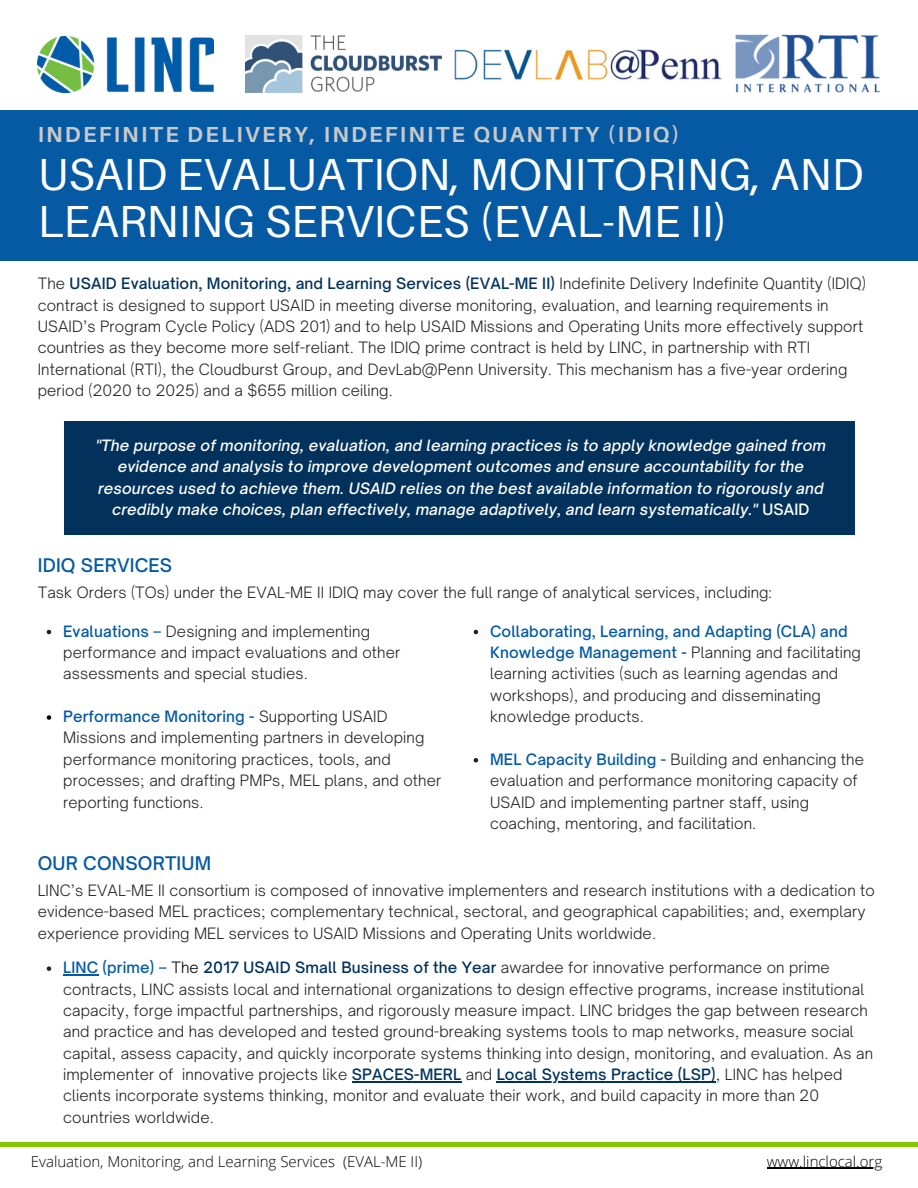
<style>
.page{position:relative;width:918px;height:1188px;background:#fff}
.page>*{position:absolute;margin:0;border:0;box-sizing:border-box;transform-origin:0 0}
.t1{font:45px/47.2px "Aileron";color:#fff}
.t2{font:700 21.75px "Aileron";letter-spacing:.1em;color:#c9c9c9}
.t3{font:500 18px "Open Sauce One";letter-spacing:.01em;color:#065aa4}
.t4{font:300 15px/21.3px "Open Sauce One";letter-spacing:.01em;color:#212121}
.t5{font:italic 500 15px/21.3px "Open Sauce One";letter-spacing:.01em;color:#fff;text-align:center}
.t6{font:300 15px "Open Sans";color:#000}
.s1{font-weight:500;color:#02325c}
.s2{font-style:normal}
.s3{font-weight:500;color:#065aa4}
.s4{color:#000}
</style>
<div class="page">
<div style="left:0;top:110px;width:918px;height:151px;background:#065aa4"></div>
<hr style="left:0;top:1143px;width:918px;height:4px;background:#87c606">
<div style="left:64px;top:421px;width:790px;height:114px;background:#02325c"></div>
<img style="left:38px;top:36px;width:175px;height:57px">
<img style="left:246px;top:35px;width:195px;height:58px">
<img style="left:735px;top:34px;width:145px;height:59px">
<img style="left:454px;top:49px;width:268px;height:31px">
<svg style="left:47px;top:630px;width:4px;height:4px"></svg>
<svg style="left:47px;top:715px;width:4px;height:5px"></svg>
<svg style="left:47px;top:966px;width:4px;height:5px"></svg>
<hr style="left:63px;top:974px;width:35px;height:1px;background:#065aa4">
<hr style="left:352px;top:1081px;width:109px;height:1px;background:#02325c">
<hr style="left:497px;top:1081px;width:219px;height:1px;background:#02325c">
<svg style="left:474px;top:630px;width:4px;height:4px"></svg>
<svg style="left:474px;top:758px;width:4px;height:5px"></svg>
<hr style="left:767px;top:1168px;width:115px;height:1px;background:#000">
<p class="t2" style="left:38px;top:121px;width:643px">INDEFINITE DELIVERY, INDEFINITE QUANTITY (IDIQ)</p>
<p class="t1" style="left:38px;top:150px;width:827px">USAID EVALUATION, MONITORING, AND<br>LEARNING SERVICES (EVAL-ME II)</p>
<p class="t4" style="left:38px;top:273px;width:830px">The <span class="s1">USAID Evaluation, Monitoring, and Learning Services (EVAL-ME II)</span> Indefinite Delivery Indefinite Quantity (IDIQ) contract is designed to support USAID in meeting diverse monitoring, evaluation, and learning requirements in USAID’s Program Cycle Policy (ADS 201) and to help USAID Missions and Operating Units more effectively support countries as they become more self-reliant. The IDIQ prime contract is held by LINC, in partnership with RTI International (RTI), the Cloudburst Group, and DevLab@Penn University. This mechanism has a five-year ordering period (2020 to 2025) and a $655 million ceiling.</p>
<p class="t5" style="left:96px;top:434px;width:732px">"The purpose of monitoring, evaluation, and learning practices is to apply knowledge gained from evidence and analysis to improve development outcomes and ensure accountability for the resources used to achieve them. USAID relies on the best available information to rigorously and credibly make choices, plan effectively, manage adaptively, and learn systematically." <span class="s2">USAID</span></p>
<p class="t3" style="left:38px;top:554px;width:136px">IDIQ SERVICES</p>
<p class="t4" style="left:38px;top:582px;width:735px">Task Orders (TOs) under the EVAL-ME II IDIQ may cover the full range of analytical services, including:</p>
<p class="t4" style="left:63px;top:620px;width:339px"><span class="s3">Evaluations –</span> Designing and implementing performance and impact evaluations and other assessments and special studies.</p>
<p class="t4" style="left:63px;top:706px;width:380px"><span class="s3">Performance Monitoring -</span> Supporting USAID Missions and implementing partners in developing performance monitoring practices, tools, and processes; and drafting PMPs, MEL plans, and other reporting functions.</p>
<p class="t3" style="left:38px;top:852px;width:175px">OUR CONSORTIUM</p>
<p class="t4" style="left:490px;top:620px;width:372px"><span class="s3">Collaborating, Learning, and Adapting (CLA) and Knowledge Management -</span> Planning and facilitating learning activities (such as learning agendas and workshops), and producing and disseminating knowledge products.</p>
<p class="t4" style="left:490px;top:748px;width:375px"><span class="s3">MEL Capacity Building -</span> Building and enhancing the evaluation and performance monitoring capacity of USAID and implementing partner staff, using coaching, mentoring, and facilitation.</p>
<p class="t4" style="left:38px;top:879px;width:839px">LINC’s EVAL-ME II consortium is composed of innovative implementers and research institutions with a dedication to evidence-based MEL practices; complementary technical, sectoral, and geographical capabilities; and, exemplary experience providing MEL services to USAID Missions and Operating Units worldwide.</p>
<p class="t4" style="left:63px;top:957px;width:812px"><span class="s3">LINC (prime) –</span> <span class="s4">The</span> <span class="s1">2017 USAID Small Business of the Year</span> awardee for innovative performance on prime contracts, LINC assists local and international organizations to design effective programs, increase institutional capacity, forge impactful partnerships, and rigorously measure impact. LINC bridges the gap between research and practice and has developed and tested ground-breaking systems tools to map networks, measure social capital, assess capacity, and quickly incorporate systems thinking into design, monitoring, and evaluation. As an implementer of innovative projects like <span class="s1">SPACES-MERL</span> and <span class="s1">Local Systems Practice (LSP)</span>, LINC has helped clients incorporate systems thinking, monitor and evaluate their work, and build capacity in more than 20 countries worldwide.</p>
<p class="t6" style="left:31px;top:1151px;width:393px">Evaluation, Monitoring, and Learning Services (EVAL-ME II)</p>
<p class="t6" style="left:767px;top:1151px;width:117px">www.linclocal.org</p>
</div>
